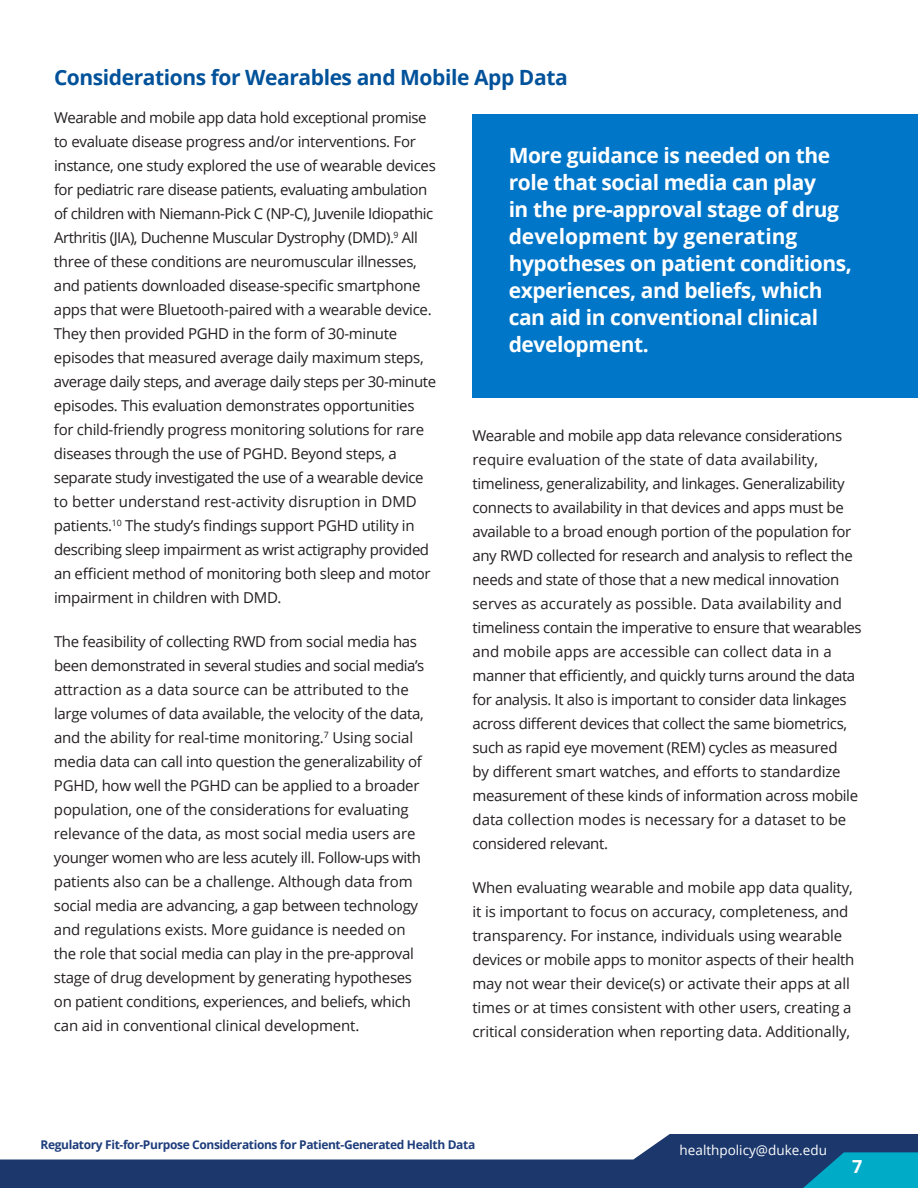
<style>
.page{position:relative;width:918px;height:1188px;background:#fff}
.page>*{position:absolute;margin:0;border:0;box-sizing:border-box;transform-origin:0 0}
.Paragraph_Style_1{font:700 21px/27px "Open Sans";letter-spacing:-.02em;color:#fff}
.Paragraph_Style_1-2{font:700 21px "Open Sans";letter-spacing:-.02em;color:#01529a}
.t1{font:700 18px "Open Sans";color:#fff}
.Paragraph_Style_1-3{font:15px/24px "Open Sans";letter-spacing:-.02em;color:#231f20}
.t2{font:13.5px "Open Sans";color:#fff}
.t3{font:700 12px "Open Sans";letter-spacing:-.03em;color:#1e3d7b}
</style>
<div class="page">
<svg style="left:0;top:1134px;width:918px;height:54px;fill:#1b376c"></svg>
<svg style="left:759px;top:1152px;width:159px;height:36px;background:#0b7ba2"></svg>
<div style="left:472px;top:114px;width:446px;height:284px;background:#0076c8"></div>
<p class="Paragraph_Style_1-2" style="left:54px;top:63px;width:515px">Considerations for Wearables and Mobile App Data</p>
<p class="Paragraph_Style_1-3" style="left:54px;top:105px;width:384px">Wearable and mobile app data hold exceptional promise to evaluate disease progress and/or interventions. For instance, one study explored the use of wearable devices for pediatric rare disease patients, evaluating ambulation of children with Niemann-Pick C (NP-C), Juvenile Idiopathic Arthritis (JIA), Duchenne Muscular Dystrophy (DMD).<sup>9</sup> All three of these conditions are neuromuscular illnesses, and patients downloaded disease-specific smartphone apps that were Bluetooth-paired with a wearable device.<br>They then provided PGHD in the form of 30-minute episodes that measured average daily maximum steps, average daily steps, and average daily steps per 30-minute episodes. This evaluation demonstrates opportunities for child-friendly progress monitoring solutions for rare diseases through the use of PGHD. Beyond steps, a separate study investigated the use of a wearable device to better understand rest-activity disruption in DMD patients.<sup>10</sup> The study’s findings support PGHD utility in describing sleep impairment as wrist actigraphy provided an efficient method of monitoring both sleep and motor impairment in children with DMD.</p>
<p class="Paragraph_Style_1-3" style="left:54px;top:629px;width:372px">The feasibility of collecting RWD from social media has been demonstrated in several studies and social media’s attraction as a data source can be attributed to the large volumes of data available, the velocity of the data, and the ability for real-time monitoring.<sup>7</sup> Using social media data can call into question the generalizability of PGHD, how well the PGHD can be applied to a broader population, one of the considerations for evaluating relevance of the data, as most social media users are younger women who are less acutely ill. Follow-ups with patients also can be a challenge. Although data from social media are advancing, a gap between technology and regulations exists. More guidance is needed on the role that social media can play in the pre-approval stage of drug development by generating hypotheses on patient conditions, experiences, and beliefs, which can aid in conventional clinical development.</p>
<p class="Paragraph_Style_1" style="left:509px;top:141px;width:345px">More guidance is needed on the role that social media can play<br>in the pre-approval stage of drug development by generating hypotheses on patient conditions, experiences, and beliefs, which can aid in conventional clinical development.</p>
<p class="Paragraph_Style_1-3" style="left:472px;top:423px;width:391px">Wearable and mobile app data relevance considerations require evaluation of the state of data availability, timeliness, generalizability, and linkages. Generalizability connects to availability in that devices and apps must be available to a broad enough portion of the population for any RWD collected for research and analysis to reflect the needs and state of those that a new medical innovation serves as accurately as possible. Data availability and timeliness contain the imperative to ensure that wearables and mobile apps are accessible can collect data in a manner that efficiently, and quickly turns around the data for analysis. It also is important to consider data linkages across different devices that collect the same biometrics, such as rapid eye movement (REM) cycles as measured<br>by different smart watches, and efforts to standardize measurement of these kinds of information across mobile data collection modes is necessary for a dataset to be considered relevant.</p>
<p class="Paragraph_Style_1-3" style="left:472px;top:876px;width:383px">When evaluating wearable and mobile app data quality, it is important to focus on accuracy, completeness, and transparency. For instance, individuals using wearable devices or mobile apps to monitor aspects of their health may not wear their device(s) or activate their apps at all times or at times consistent with other users, creating a critical consideration when reporting data. Additionally,</p>
<p class="t3" style="left:40px;top:1136px;width:436px">Regulatory Fit-for-Purpose Considerations for Patient-Generated Health Data</p>
<p class="t2" style="left:680px;top:1141px;width:149px">healthpolicy@duke.edu</p>
<p class="t1" style="left:852px;top:1154px;width:12px">7</p>
</div>
